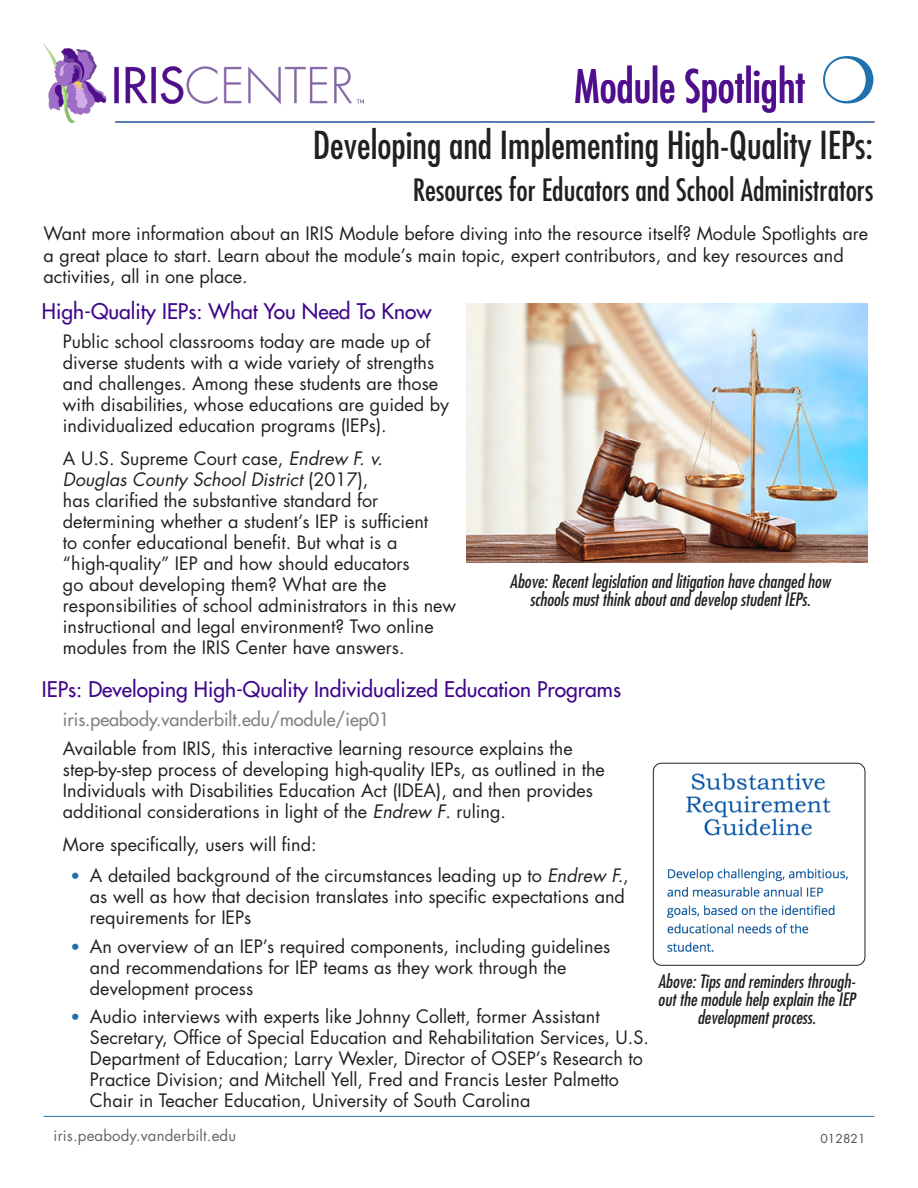
<style>
.page{position:relative;width:918px;height:1188px;background:#fff}
.page>*{position:absolute;margin:0;border:0;box-sizing:border-box;transform-origin:0 0}
.t1{font:condensed 45px "Futura Std";color:#500d8c}
.t2{font:condensed 37.5px "Futura Std";color:#231f20}
.t3{font:condensed 30px "Futura Std";color:#231f20}
.IRIS__HDR{font:500 21px "Futura Std";color:#40068b}
.IRIS_Body{font:18px/21px "Futura Std";color:#231f20}
.t4{font:italic condensed 18px/18px "Futura Std";color:#231f20;text-align:center}
.Module_Link{font:500 18px "Futura Std";color:#808285}
.t5{font:15px "Futura Std";letter-spacing:.01em;color:#6b6360}
.t6{font:12px "Futura Std";letter-spacing:.01em;color:#524a47}
.s1{font-style:italic}
.s2{font-size:16.5px;color:#1e70ae}
</style>
<div class="page">
<hr style="left:43px;top:1116px;width:831px;height:1px;background:#1e70ae">
<img style="left:43px;top:44px;width:321px;height:79px">
<hr style="left:115px;top:122px;width:760px;height:1px;background:#253f8e">
<img style="left:466px;top:303px;width:402px;height:259px">
<img style="left:652px;top:762px;width:214px;height:204px">
<p class="t1" style="left:575px;top:59px;width:232px">Module Spotlight</p>
<p class="t2" style="left:313px;top:122px;width:562px">Developing and Implementing High-Quality IEPs:</p>
<p class="t3" style="left:413px;top:172px;width:462px">Resources for Educators and School Administrators</p>
<p class="IRIS_Body" style="left:44px;top:223px;width:826px;line-height:21.6px">Want more information about an IRIS Module before diving into the resource itself? Module Spotlights are a great place to start. Learn about the module’s main topic, expert contributors, and key resources and activities, all in one place.</p>
<p class="IRIS__HDR" style="left:42px;top:298px;width:391px">High-Quality IEPs: What You Need To Know</p>
<p class="IRIS_Body" style="left:63px;top:331px;width:388px">Public school classrooms today are made up of diverse students with a wide variety of strengths and challenges. Among these students are those with disabilities, whose educations are guided by individualized education programs (IEPs).</p>
<p class="IRIS_Body" style="left:63px;top:448px;width:395px">A U.S. Supreme Court case, <span class="s1">Endrew F. v.<br>Douglas County School District</span> (2017),<br>has clarified the substantive standard for determining whether a student’s IEP is sufficient<br>to confer educational benefit. But what is a “high-quality” IEP and how should educators<br>go about developing them? What are the responsibilities of school administrators in this new instructional and legal environment? Two online modules from the IRIS Center have answers.</p>
<p class="IRIS__HDR" style="left:42px;top:676px;width:581px">IEPs: Developing High-Quality Individualized Education Programs</p>
<p class="Module_Link" style="left:63px;top:708px;width:328px">iris.peabody.vanderbilt.edu/module/iep01</p>
<p class="IRIS_Body" style="left:63px;top:738px;width:544px">Available from IRIS, this interactive learning resource explains the step-by-step process of developing high-quality IEPs, as outlined in the Individuals with Disabilities Education Act (IDEA), and then provides additional considerations in light of the <span class="s1">Endrew F</span>. ruling.</p>
<p class="IRIS_Body" style="left:63px;top:834px;width:255px">More specifically, users will find:</p>
<p class="IRIS_Body" style="left:90px;top:866px;width:540px;text-indent:-20px"><span class="s2">•</span> A detailed background of the circumstances leading up to <span class="s1">Endrew F.</span>, as well as how that decision translates into specific expectations and requirements for IEPs</p>
<p class="IRIS_Body" style="left:90px;top:936px;width:522px;text-indent:-20px"><span class="s2">•</span> An overview of an IEP’s required components, including guidelines and recommendations for IEP teams as they work through the development process</p>
<p class="IRIS_Body" style="left:90px;top:1007px;width:561px;text-indent:-20px"><span class="s2">•</span> Audio interviews with experts like Johnny Collett, former Assistant Secretary, Office of Special Education and Rehabilitation Services, U.S.<br>Department of Education; Larry Wexler, Director of OSEP’s Research to Practice Division; and Mitchell Yell, Fred and Francis Lester Palmetto Chair in Teacher Education, University of South Carolina</p>
<p class="t4" style="left:510px;top:573px;width:322px">Above: Recent legislation and litigation have changed how schools must think about and develop student IEPs.</p>
<p class="t4" style="left:658px;top:973px;width:199px">Above: Tips and reminders through&shy;out the module help explain the IEP development process.</p>
<p class="t5" style="left:54px;top:1126px;width:184px">iris.peabody.vanderbilt.edu</p>
<p class="t6" style="left:820px;top:1131px;width:46px">012821</p>
</div>
